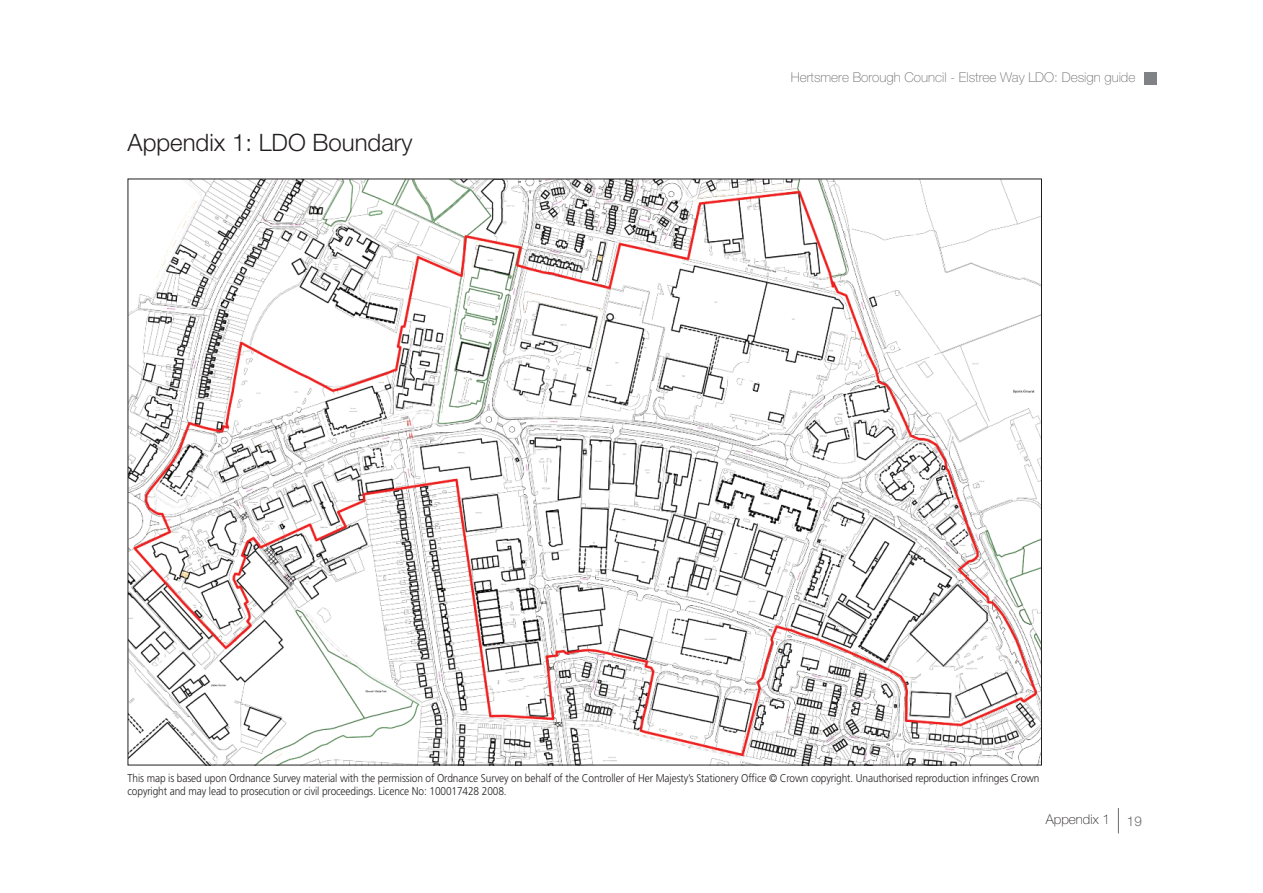
<style>
.page{position:relative;width:1263px;height:893px;background:#fff}
.page>*{position:absolute;margin:0;border:0;box-sizing:border-box;transform-origin:0 0}
.t1{font:300 24px "Helvetica Neue";color:#231f20}
.t2{font:100 13.5px "Helvetica Neue";color:#6c6d70}
.t3{font:100 13.5px "Helvetica Neue";color:#231f20}
.t4{font:300 13.5px "Helvetica Neue";color:#6c6d70}
.t5{font:300 11.25px/12.8px "Frutiger";letter-spacing:-.01em;color:#231f20;scale:.9 1}
</style>
<div class="page">
<div style="left:1144px;top:72px;width:13px;height:13px;background:#808285"></div>
<svg style="left:1118px;top:808px;width:1px;height:25px"></svg>
<img style="left:130px;top:181px;width:910px;height:582px">
<h1 class="t1" style="left:128px;top:128px;width:286px">Appendix 1: LDO Boundary</h1>
<p class="t2" style="left:791px;top:73px;width:346px">Hertsmere Borough Council - Elstree Way LDO: Design guide</p>
<p class="t5" style="left:128px;top:773px;width:1015px">This map is based upon Ordnance Survey material with the permission of Ordnance Survey on behalf of the Controller of Her Majesty’s Stationery Office © Crown copyright. Unauthorised reproduction infringes Crown copyright and may lead to prosecution or civil proceedings. Licence No: 100017428 2008.</p>
<p class="t3" style="left:1046px;top:815px;width:65px">Appendix 1</p>
<p class="t4" style="left:1127px;top:813px;width:17px">19</p>
</div>
